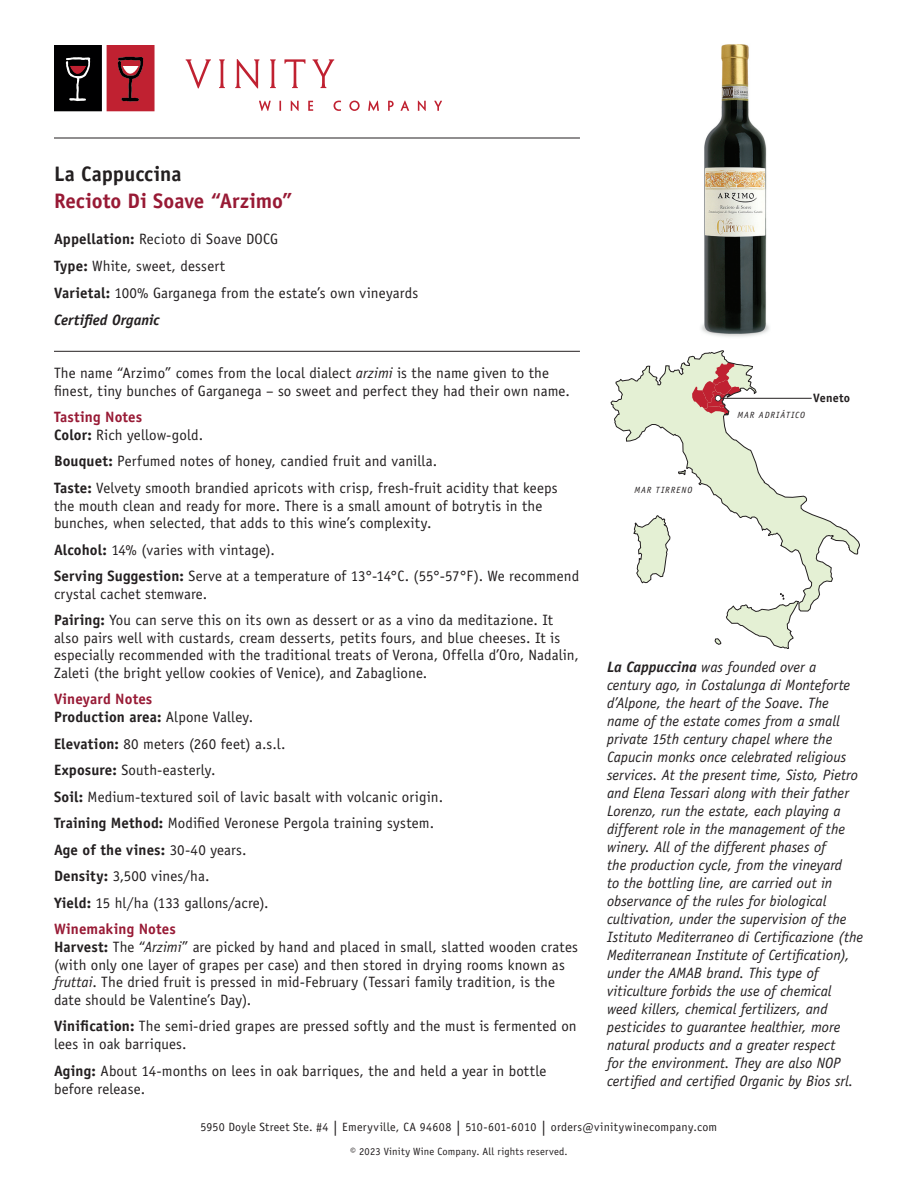
<style>
.page{position:relative;width:918px;height:1188px;background:#fff}
.page>*{position:absolute;margin:0;border:0;box-sizing:border-box;transform-origin:0 0}
.t1{font:700 21px "Officina Sans Std";color:#981a35}
.t2{font:700 21px "Officina Sans Std";letter-spacing:-.005em;color:#231f20}
.t3{font:15px/26.5px "Officina Sans Std";letter-spacing:.005em;color:#231f20}
.t4{font:italic 15px/18px "Officina Sans Std";color:#231f20}
.t5{font:700 15px/17.5px "Officina Sans Std";letter-spacing:.005em;color:#231f20}
.t6{font:700 12.15px "Officina Sans Std";letter-spacing:.015em;color:#231f20}
.t7{font:12px "Officina Sans Std";letter-spacing:.025em;color:#231f20}
.t8{font:10.5px "Officina Sans Std";letter-spacing:.02em;color:#231f20}
.t9{font:italic 9px "Officina Sans Std";letter-spacing:.105em;color:#231f20}
.s1{font-weight:700}
.s2{font-weight:700;font-style:italic}
.s3{font-style:italic}
.s4{font-weight:700;color:#981a35}
.s5{color:#981a35}
.s6{font-weight:400}
.s7{font-size:15px}
</style>
<div class="page">
<hr style="left:54px;top:351px;width:526px;height:1px;background:#231f20">
<img style="left:701px;top:44px;width:68px;height:293px">
<svg style="left:611px;top:351px;width:249px;height:298px"></svg>
<hr style="left:54px;top:138px;width:526px;height:1px;background:#231f20">
<svg style="left:54px;top:45px;width:101px;height:66px"></svg>
<svg style="left:186px;top:59px;width:25px;height:29px"></svg>
<svg style="left:219px;top:59px;width:6px;height:29px"></svg>
<svg style="left:235px;top:59px;width:24px;height:29px"></svg>
<svg style="left:270px;top:59px;width:6px;height:29px"></svg>
<svg style="left:284px;top:59px;width:21px;height:29px"></svg>
<svg style="left:313px;top:59px;width:21px;height:29px"></svg>
<svg style="left:259px;top:101px;width:12px;height:10px"></svg>
<svg style="left:279px;top:101px;width:2px;height:10px"></svg>
<svg style="left:291px;top:101px;width:8px;height:10px"></svg>
<svg style="left:308px;top:101px;width:5px;height:10px"></svg>
<svg style="left:334px;top:101px;width:7px;height:10px"></svg>
<svg style="left:349px;top:101px;width:11px;height:10px"></svg>
<svg style="left:368px;top:101px;width:11px;height:10px"></svg>
<svg style="left:388px;top:101px;width:6px;height:10px"></svg>
<svg style="left:401px;top:101px;width:8px;height:10px"></svg>
<svg style="left:418px;top:101px;width:8px;height:10px"></svg>
<svg style="left:434px;top:101px;width:8px;height:10px"></svg>
<h1 class="t2" style="left:54px;top:160px;width:129px">La Cappuccina</h1>
<h1 class="t1" style="left:54px;top:187px;width:240px">Recioto Di Soave “Arzimo”</h1>
<p class="t3" style="left:54px;top:225px;width:366px;line-height:27px"><span class="s1">Appellation:</span> Recioto di Soave DOCG<br><span class="s1">Type:</span> White, sweet, dessert<br><span class="s1">Varietal:</span> 100% Garganega from the estate’s own vineyards <span class="s2">Certified Organic</span></p>
<p class="t3" style="left:54px;top:364px;width:518px;line-height:17.5px">The name “Arzimo” comes from the local dialect <span class="s3">arzimi</span> is the name given to the finest, tiny bunches of Garganega – so sweet and perfect they had their own name.</p>
<p class="t3" style="left:54px;top:409px;width:151px;line-height:17.5px"><span class="s4">Tasting Notes<br></span><span class="s1">Color:</span> Rich yellow-gold.</p>
<p class="t3" style="left:54px;top:448px;width:505px"><span class="s1">Bouquet:</span> Perfumed notes of honey, candied fruit and vanilla.<br><span class="s1">Taste:</span> Velvety smooth brandied apricots with crisp, fresh-fruit acidity that keeps</p>
<p class="t3" style="left:54px;top:497px;width:490px;line-height:17.5px">the mouth clean and ready for more. There is a small amount of botrytis in the bunches, when selected, that adds to this wine’s complexity.</p>
<p class="t3" style="left:54px;top:536px;width:527px"><span class="s1">Alcohol:</span> 14% (varies with vintage).<br><span class="s1">Serving Suggestion:</span> Serve at a temperature of 13°-14°C. (55°-57°F). We recommend</p>
<p class="t3" style="left:54px;top:580px;width:501px">crystal cachet stemware.<br><span class="s1">Pairing:</span> You can serve this on its own as dessert or as a vino da meditazione. It</p>
<p class="t3" style="left:54px;top:629px;width:526px;line-height:17.5px">also pairs well with custards, cream desserts, petits fours, and blue cheeses. It is especially recommended with the traditional treats of Verona, Offella d’Oro, Nadalin,<br>Zaleti (the bright yellow cookies of Venice), and Zabaglione.</p>
<p class="t5" style="left:54px;top:690px;width:201px"><span class="s5">Vineyard Notes<br></span>Production area: <span class="s6">Alpone Valley.</span></p>
<p class="t3" style="left:54px;top:730px;width:391px"><span class="s1">Elevation:</span> 80 meters (260 feet) a.s.l.<br><span class="s1">Exposure:</span> South-easterly.<br><span class="s1">Soil:</span> Medium-textured soil of lavic basalt with volcanic origin.<br><span class="s1">Training Method:</span> Modified Veronese Pergola training system.<br><span class="s1">Age of the vines:</span> 30-40 years.<br><span class="s1">Density:</span> 3,500 vines/ha.<br><span class="s1">Yield:</span> 15 hl/ha (133 gallons/acre).<br><span class="s4">Winemaking Notes</span></p>
<p class="t3" style="left:54px;top:938px;width:526px;line-height:17.5px"><span class="s1">Harvest:</span> The “<span class="s3">Arzimi</span>” are picked by hand and placed in small, slatted wooden crates (with only one layer of grapes per case) and then stored in drying rooms known as <span class="s3">fruttai</span>. The dried fruit is pressed in mid-February (Tessari family tradition, is the date should be Valentine’s Day).</p>
<p class="t3" style="left:54px;top:1017px;width:524px;line-height:17.5px"><span class="s1">Vinification:</span> The semi-dried grapes are pressed softly and the must is fermented on lees in oak barriques.</p>
<p class="t3" style="left:54px;top:1062px;width:494px;line-height:18px"><span class="s1">Aging:</span> About 14-months on lees in oak barriques, the and held a year in bottle before release.</p>
<p class="t7" style="left:201px;top:1120px;width:518px">5950 Doyle Street Ste. #4 <span class="s7">|</span> Emeryville, CA 94608 <span class="s7">|</span> 510-601-6010 <span class="s7">|</span> orders@vinitywinecompany.com</p>
<p class="t8" style="left:350px;top:1145px;width:219px">© 2023 Vinity Wine Company. All rights reserved.</p>
<p class="t6" style="left:813px;top:390px;width:38px">Veneto</p>
<p class="t9" style="left:737px;top:410px;width:69px">MAR ADRIÁTICO</p>
<p class="t9" style="left:634px;top:484px;width:59px">MAR TIRRENO</p>
<p class="t4" style="left:607px;top:658px;width:258px"><span class="s1">La Cappuccina</span> was founded over a century ago, in Costalunga di Monteforte d’Alpone, the heart of the Soave. The name of the estate comes from a small private 15th century chapel where the Capucin monks once celebrated religious services. At the present time, Sisto, Pietro and Elena Tessari along with their father Lorenzo, run the estate, each playing a different role in the management of the winery. All of the different phases of<br>the production cycle, from the vineyard<br>to the bottling line, are carried out in observance of the rules for biological cultivation, under the supervision of the Istituto Mediterraneo di Certificazione (the Mediterranean Institute of Certification), under the AMAB brand. This type of viticulture forbids the use of chemical weed killers, chemical fertilizers, and pesticides to guarantee healthier, more natural products and a greater respect<br>for the environment. They are also NOP certified and certified Organic by Bios srl.</p>
</div>
